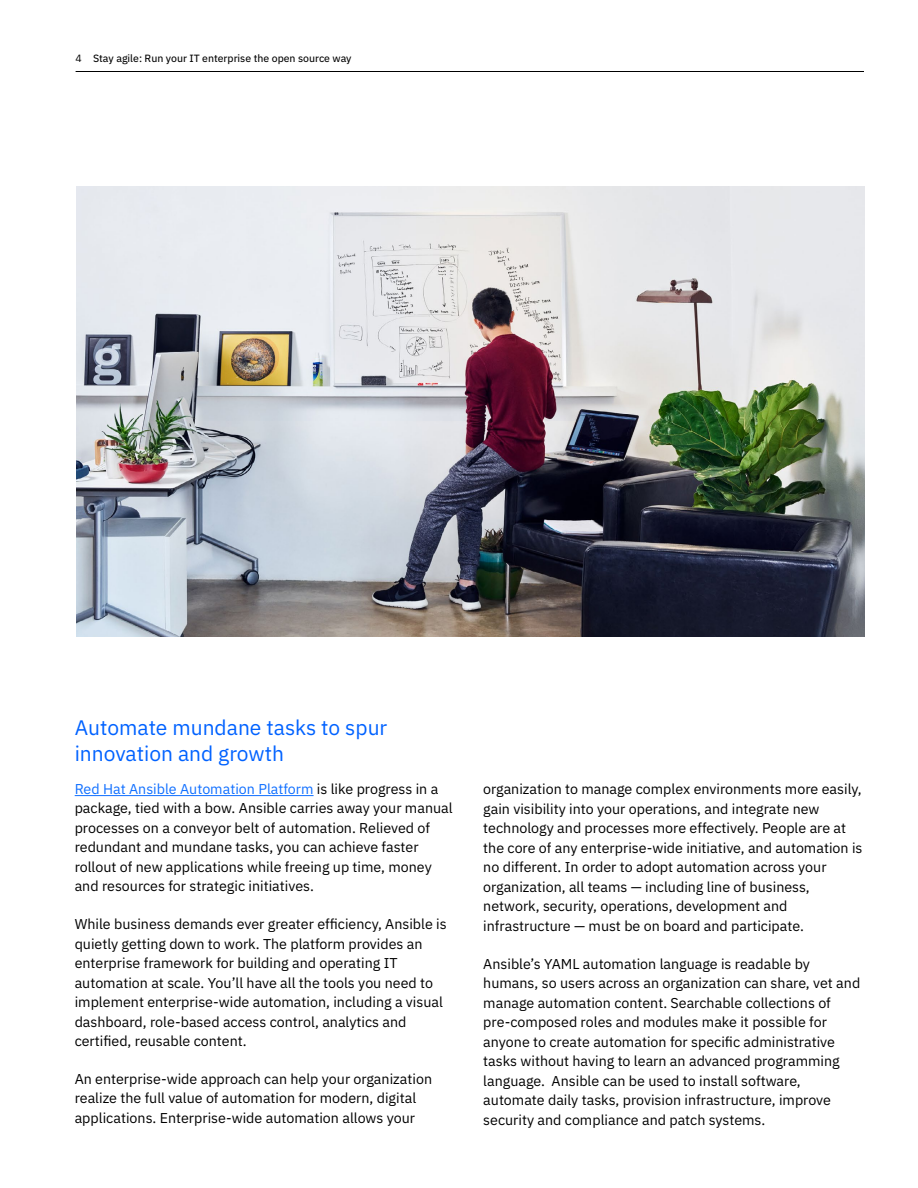
<style>
.page{position:relative;width:918px;height:1188px;background:#fff}
.page>*{position:absolute;margin:0;border:0;box-sizing:border-box;transform-origin:0 0}
.t1{font:21px/25.5px "IBM Plex Sans";color:#0062ff}
.t2{font:14.25px/19.5px "IBM Plex Sans";color:#000}
.t3{font:10.5px "IBM Plex Sans Text";color:#000}
.s1{font-family:"IBM Plex Sans"}
.s2{color:#0f6fff}
</style>
<div class="page">
<hr style="left:76px;top:71px;width:788px;height:1px;background:#000">
<hr style="left:75px;top:795px;width:239px;height:1px;background:#0f6fff">
<img style="left:76px;top:186px;width:788px;height:450px">
<p class="t3" style="left:76px;top:50px;width:278px"><span class="s1">4</span> Stay agile: Run your IT enterprise the open source way</p>
<h1 class="t1" style="left:75px;top:713px;width:314px">Automate mundane tasks to spur innovation and growth</h1>
<p class="t2" style="left:75px;top:778px;width:379px"><span class="s2">Red Hat Ansible Automation Platform</span> is like progress in a package, tied with a bow. Ansible carries away your manual processes on a conveyor belt of automation. Relieved of redundant and mundane tasks, you can achieve faster rollout of new applications while freeing up time, money and resources for strategic initiatives.</p>
<p class="t2" style="left:75px;top:913px;width:374px">While business demands ever greater efficiency, Ansible is quietly getting down to work. The platform provides an enterprise framework for building and operating IT automation at scale. You’ll have all the tools you need to implement enterprise-wide automation, including a visual dashboard, role-based access control, analytics and certified, reusable content.</p>
<p class="t2" style="left:75px;top:1068px;width:359px">An enterprise-wide approach can help your organization realize the full value of automation for modern, digital applications. Enterprise-wide automation allows your</p>
<p class="t2" style="left:483px;top:778px;width:381px">organization to manage complex environments more easily, gain visibility into your operations, and integrate new technology and processes more effectively. People are at the core of any enterprise-wide initiative, and automation is no different. In order to adopt automation across your organization, all teams — including line of business, network, security, operations, development and infrastructure — must be on board and participate.</p>
<p class="t2" style="left:483px;top:953px;width:378px">Ansible’s YAML automation language is readable by humans, so users across an organization can share, vet and manage automation content. Searchable collections of pre-composed roles and modules make it possible for anyone to create automation for specific administrative tasks without having to learn an advanced programming language. Ansible can be used to install software, automate daily tasks, provision infrastructure, improve security and compliance and patch systems.</p>
</div>
